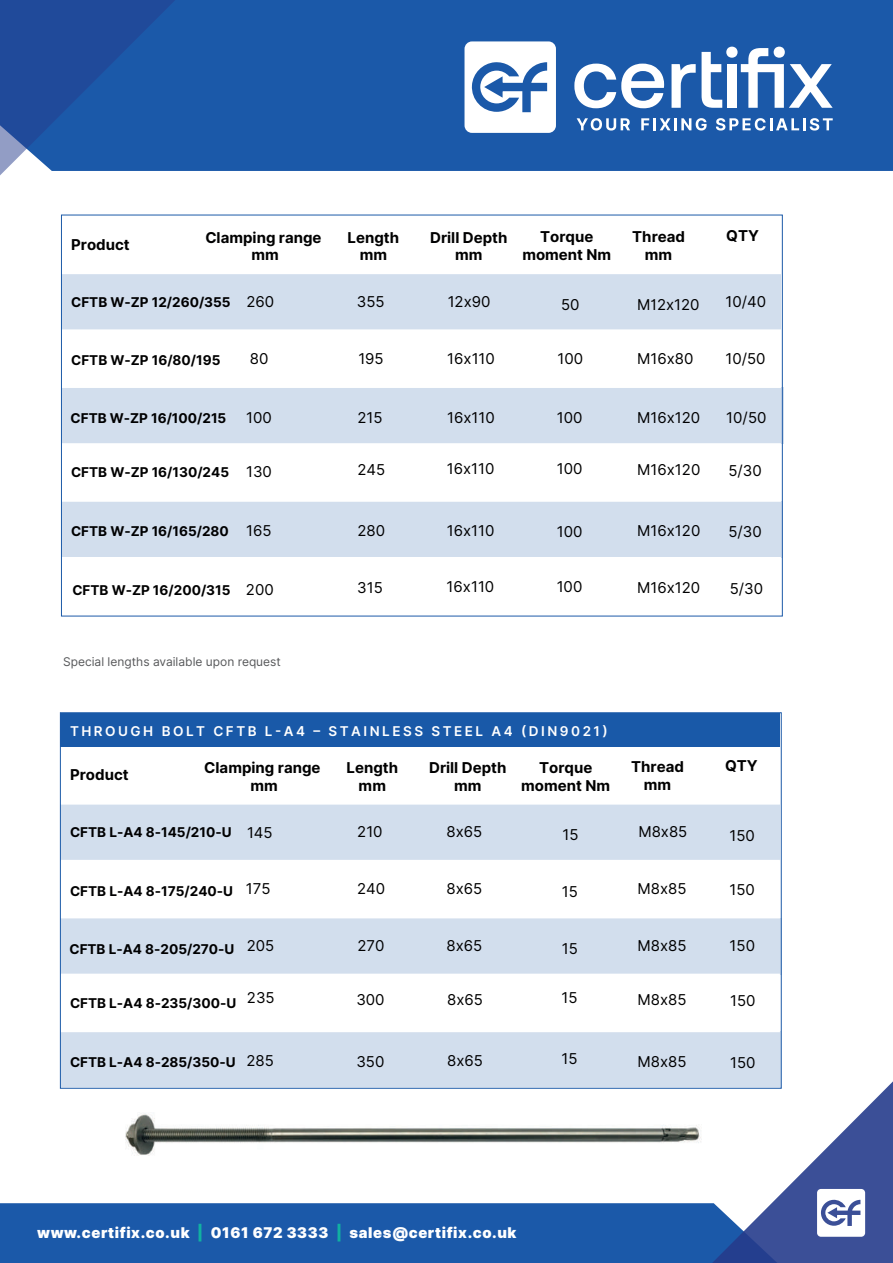
<style>
.page{position:relative;width:893px;height:1263px;background:#fff}
.page>*{position:absolute;margin:0;border:0;box-sizing:border-box;transform-origin:0 0}
.t1{font:15px "Inter";color:#000001}
.t2{font:700 15px/18px "Inter";color:#000001;text-align:center}
.t3{font:900 14.7px "Inter";letter-spacing:.04em;color:#fff}
.t4{font:700 13.5px "Inter";color:#000001}
.t5{font:600 13.5px "Inter";letter-spacing:.185em;color:#fff}
.t6{font:12px "Inter";color:#57585a}
.s1{font-weight:400;font-size:15px}
.s2{color:#11b1a1}
</style>
<div class="page">
<div style="left:190px;top:0;width:703px;height:171px;background:#1b59a9"></div>
<svg style="left:0;top:0;width:190px;height:176px;background:#295ba6"></svg>
<svg style="left:577px;top:118px;width:53px;height:13px"></svg>
<svg style="left:641px;top:118px;width:66px;height:13px"></svg>
<svg style="left:716px;top:118px;width:117px;height:13px"></svg>
<svg style="left:464px;top:41px;width:92px;height:92px"></svg>
<svg style="left:671px;top:64px;width:25px;height:44px"></svg>
<svg style="left:574px;top:64px;width:90px;height:44px"></svg>
<svg style="left:702px;top:47px;width:131px;height:61px"></svg>
<div style="left:0;top:1203px;width:697px;height:60px;background:#1b59a9"></div>
<svg style="left:697px;top:1081px;width:196px;height:182px"></svg>
<div style="left:62px;top:273px;width:719px;height:57px;background:#d2deed"></div>
<div style="left:62px;top:387px;width:721px;height:57px;background:#d2deed"></div>
<div style="left:62px;top:501px;width:720px;height:57px;background:#d2deed"></div>
<hr style="left:62px;top:272px;width:719px;height:2px;background:#fff">
<hr style="left:62px;top:329px;width:719px;height:2px;background:#fff">
<hr style="left:62px;top:386px;width:719px;height:2px;background:#fff">
<hr style="left:62px;top:443px;width:719px;height:2px;background:#fff">
<hr style="left:62px;top:500px;width:719px;height:2px;background:#fff">
<hr style="left:62px;top:557px;width:719px;height:2px;background:#fff">
<div style="left:61px;top:713px;width:719px;height:34px;background:#1959a8"></div>
<div style="left:61px;top:804px;width:719px;height:57px;background:#d2deed"></div>
<div style="left:61px;top:917px;width:721px;height:57px;background:#d2deed"></div>
<div style="left:61px;top:1031px;width:720px;height:57px;background:#d2deed"></div>
<hr style="left:61px;top:803px;width:719px;height:2px;background:#fff">
<hr style="left:61px;top:860px;width:719px;height:1px;background:#fff">
<hr style="left:61px;top:917px;width:719px;height:1px;background:#fff">
<hr style="left:61px;top:1030px;width:719px;height:2px;background:#fff">
<hr style="left:61px;top:1087px;width:719px;height:2px;background:#fff">
<img style="left:125px;top:1113px;width:576px;height:44px">
<p class="t2" style="left:71px;top:235px;width:60px">Product</p>
<p class="t2" style="left:205px;top:228px;width:118px">Clamping range mm</p>
<p class="t2" style="left:348px;top:228px;width:53px">Length mm</p>
<p class="t2" style="left:430px;top:228px;width:79px">Drill Depth mm</p>
<p class="t2" style="left:522px;top:227px;width:90px">Torque moment Nm</p>
<p class="t2" style="left:632px;top:227px;width:54px">Thread</p>
<p class="t2" style="left:726px;top:226px;width:34px">QTY</p>
<p class="t2" style="left:645px;top:245px;width:29px">mm</p>
<p class="t4" style="left:71px;top:292px;width:205px">CFTB W-ZP 12/260/355 <span class="s1">260</span></p>
<p class="t1" style="left:357px;top:291px;width:29px">355</p>
<p class="t1" style="left:448px;top:291px;width:44px">12x90</p>
<p class="t1" style="left:561px;top:293px;width:20px">50</p>
<p class="t1" style="left:637px;top:293px;width:64px">M12x120</p>
<p class="t1" style="left:725px;top:291px;width:42px">10/40</p>
<p class="t4" style="left:71px;top:351px;width:151px">CFTB W-ZP 16/80/195</p>
<p class="t1" style="left:250px;top:347px;width:20px">80</p>
<p class="t1" style="left:358px;top:347px;width:27px">195</p>
<p class="t1" style="left:447px;top:347px;width:49px">16x110</p>
<p class="t1" style="left:557px;top:348px;width:27px">100</p>
<p class="t1" style="left:637px;top:347px;width:58px">M16x80</p>
<p class="t1" style="left:725px;top:347px;width:42px">10/50</p>
<p class="t4" style="left:71px;top:409px;width:157px">CFTB W-ZP 16/100/215</p>
<p class="t1" style="left:246px;top:407px;width:27px">100</p>
<p class="t1" style="left:357px;top:407px;width:27px">215</p>
<p class="t1" style="left:447px;top:407px;width:49px">16x110</p>
<p class="t1" style="left:557px;top:407px;width:27px">100</p>
<p class="t1" style="left:637px;top:407px;width:65px">M16x120</p>
<p class="t1" style="left:726px;top:407px;width:42px">10/50</p>
<p class="t4" style="left:71px;top:462px;width:159px">CFTB W-ZP 16/130/245</p>
<p class="t4" style="left:71px;top:521px;width:159px">CFTB W-ZP 16/165/280</p>
<p class="t1" style="left:246px;top:461px;width:27px">130</p>
<p class="t1" style="left:246px;top:519px;width:27px">165</p>
<p class="t1" style="left:357px;top:458px;width:29px">245</p>
<p class="t1" style="left:357px;top:520px;width:29px">280</p>
<p class="t1" style="left:447px;top:458px;width:49px">16x110</p>
<p class="t1" style="left:447px;top:520px;width:49px">16x110</p>
<p class="t1" style="left:557px;top:458px;width:27px">100</p>
<p class="t1" style="left:557px;top:521px;width:27px">100</p>
<p class="t1" style="left:637px;top:458px;width:65px">M16x120</p>
<p class="t1" style="left:637px;top:520px;width:65px">M16x120</p>
<p class="t1" style="left:728px;top:459px;width:35px">5/30</p>
<p class="t1" style="left:728px;top:521px;width:35px">5/30</p>
<p class="t4" style="left:72px;top:580px;width:203px">CFTB W-ZP 16/200/315 <span class="s1">200</span></p>
<p class="t1" style="left:357px;top:576px;width:27px">315</p>
<p class="t1" style="left:447px;top:576px;width:49px">16x110</p>
<p class="t1" style="left:557px;top:576px;width:27px">100</p>
<p class="t1" style="left:637px;top:576px;width:65px">M16x120</p>
<p class="t1" style="left:730px;top:577px;width:35px">5/30</p>
<p class="t6" style="left:63px;top:653px;width:219px">Special lengths available upon request</p>
<p class="t5" style="left:70px;top:721px;width:539px">THROUGH BOLT CFTB L-A4 – STAINLESS STEEL A4 (DIN9021)</p>
<p class="t2" style="left:204px;top:758px;width:118px">Clamping range mm</p>
<p class="t2" style="left:429px;top:758px;width:79px">Drill Depth mm</p>
<p class="t2" style="left:521px;top:758px;width:90px">Torque moment Nm</p>
<p class="t2" style="left:347px;top:758px;width:53px">Length mm</p>
<p class="t2" style="left:70px;top:766px;width:60px">Product</p>
<p class="t2" style="left:631px;top:758px;width:54px">Thread</p>
<p class="t2" style="left:725px;top:756px;width:34px">QTY</p>
<p class="t2" style="left:644px;top:776px;width:29px">mm</p>
<p class="t4" style="left:70px;top:823px;width:204px">CFTB L-A4 8-145/210-U <span class="s1">145</span></p>
<p class="t1" style="left:357px;top:821px;width:27px">210</p>
<p class="t1" style="left:447px;top:821px;width:37px">8x65</p>
<p class="t1" style="left:563px;top:824px;width:18px">15</p>
<p class="t1" style="left:638px;top:821px;width:51px">M8x85</p>
<p class="t1" style="left:729px;top:825px;width:27px">150</p>
<p class="t4" style="left:70px;top:881px;width:202px">CFTB L-A4 8-175/240-U <span class="s1">175</span></p>
<p class="t1" style="left:357px;top:878px;width:30px">240</p>
<p class="t1" style="left:447px;top:878px;width:37px">8x65</p>
<p class="t1" style="left:562px;top:880px;width:18px">15</p>
<p class="t1" style="left:637px;top:878px;width:51px">M8x85</p>
<p class="t1" style="left:729px;top:879px;width:27px">150</p>
<p class="t4" style="left:69px;top:939px;width:206px">CFTB L-A4 8-205/270-U <sup>205</sup></p>
<p class="t1" style="left:357px;top:935px;width:29px">270</p>
<p class="t1" style="left:447px;top:935px;width:37px">8x65</p>
<p class="t1" style="left:562px;top:937px;width:18px">15</p>
<p class="t1" style="left:637px;top:935px;width:51px">M8x85</p>
<p class="t1" style="left:730px;top:935px;width:27px">150</p>
<p class="t4" style="left:70px;top:993px;width:168px">CFTB L-A4 8-235/300-U</p>
<p class="t1" style="left:247px;top:986px;width:29px">235</p>
<p class="t4" style="left:70px;top:1052px;width:167px">CFTB L-A4 8-285/350-U</p>
<p class="t1" style="left:247px;top:1050px;width:29px">285</p>
<p class="t1" style="left:356px;top:989px;width:30px">300</p>
<p class="t1" style="left:356px;top:1050px;width:30px">350</p>
<p class="t1" style="left:447px;top:988px;width:37px">8x65</p>
<p class="t1" style="left:447px;top:1050px;width:37px">8x65</p>
<p class="t1" style="left:561px;top:986px;width:18px">15</p>
<p class="t1" style="left:561px;top:1048px;width:18px">15</p>
<p class="t1" style="left:638px;top:989px;width:51px">M8x85</p>
<p class="t1" style="left:638px;top:1050px;width:51px">M8x85</p>
<p class="t1" style="left:730px;top:990px;width:27px">150</p>
<p class="t1" style="left:730px;top:1051px;width:27px">150</p>
<p class="t3" style="left:37px;top:1222px;width:481px">www.certifix.co.uk <span class="s2">|</span> 0161 672 3333 <span class="s2">|</span> sales@certifix.co.uk</p>
</div>
